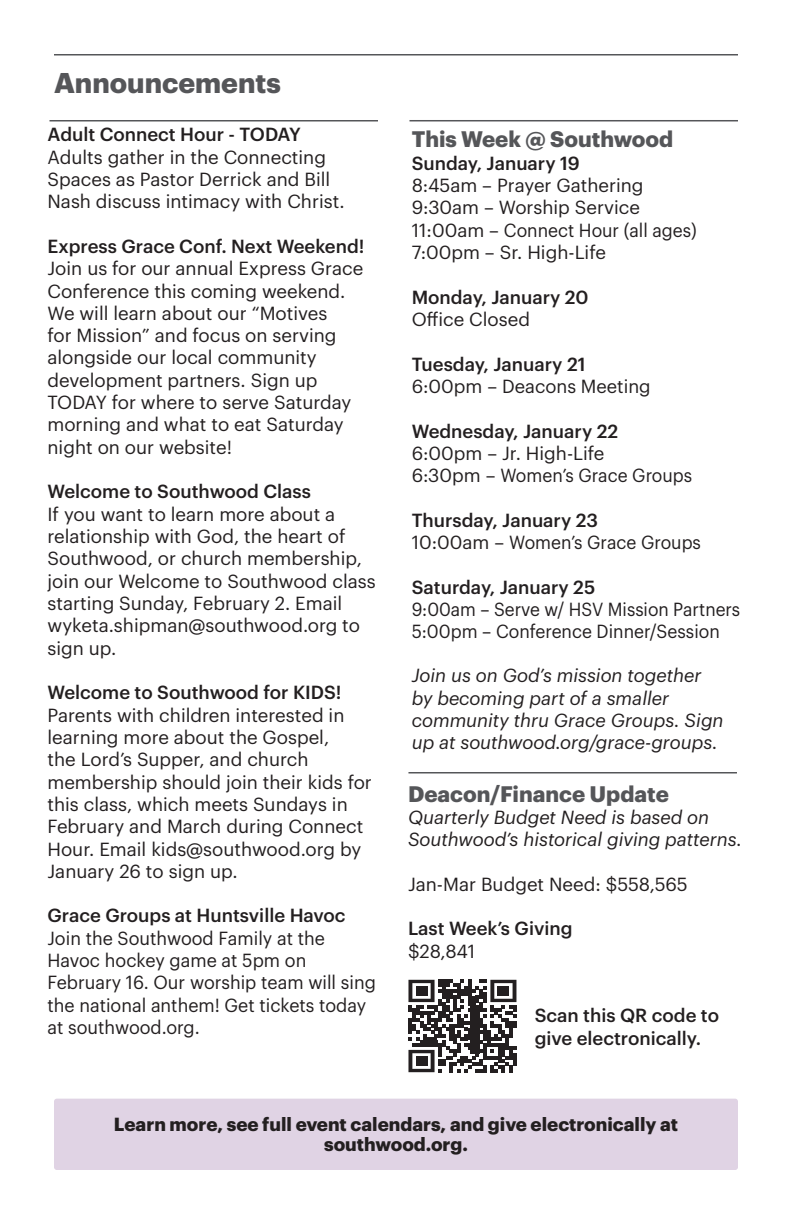
<style>
.page{position:relative;width:792px;height:1224px;background:#fff}
.page>*{position:absolute;margin:0;border:0;box-sizing:border-box;transform-origin:0 0}
.t1{font:700 28px "Graphik";color:#555659}
.t2{font:700 22px "Graphik";color:#555659}
.t3{font:18.6px/22.4px "Graphik";color:#231f20}
.t4{font:500 18.6px/22.4px "Graphik";color:#231f20}
.t5{font:italic 18.6px/22.4px "Graphik";color:#231f20}
.t6{font:18.6px/22.4px "Graphik";color:#231f20;scale:.96 1}
.t7{font:700 18.6px "Graphik";color:#231f20}
.t8{font:18.6px "Graphik";color:#231f20;scale:.93 1}
.t9{font:18.6px "Graphik";color:#231f20;scale:.94 1}
</style>
<div class="page">
<hr style="left:54px;top:54px;width:684px;height:2px;background:#555659">
<hr style="left:50px;top:120px;width:328px;height:2px;background:#555659">
<div style="left:54px;top:1099px;width:684px;height:71px;background:#e0d3e4;border-radius:3px"></div>
<hr style="left:410px;top:120px;width:328px;height:1px;background:#555659">
<hr style="left:408px;top:772px;width:329px;height:2px;background:#555659">
<svg style="left:408px;top:980px;width:108px;height:92px"></svg>
<div style="left:416px;top:986px;width:11px;height:10px;background:#231f20"></div>
<div style="left:498px;top:986px;width:11px;height:10px;background:#231f20"></div>
<div style="left:416px;top:1056px;width:11px;height:10px;background:#231f20"></div>
<p class="t1" style="left:54px;top:61px;width:228px">Announcements</p>
<p class="t4" style="left:48px;top:122px;width:255px">Adult Connect Hour - TODAY</p>
<p class="t3" style="left:48px;top:144px;width:299px">Adults gather in the Connecting<br>Spaces as Pastor Derrick and Bill<br>Nash discuss intimacy with Christ.</p>
<p class="t4" style="left:48px;top:233px;width:319px">Express Grace Conf. Next Weekend!</p>
<p class="t3" style="left:48px;top:256px;width:317px">Join us for our annual Express Grace<br>Conference this coming weekend.<br>We will learn about our “Motives<br>for Mission” and focus on serving alongside our local community development partners. Sign up<br>TODAY for where to serve Saturday morning and what to eat Saturday night on our website!</p>
<p class="t4" style="left:48px;top:479px;width:265px">Welcome to Southwood Class</p>
<p class="t3" style="left:48px;top:501px;width:330px">If you want to learn more about a relationship with God, the heart of<br>Southwood, or church membership, join our Welcome to Southwood class starting Sunday, February 2. Email wyketa.shipman@southwood.org to sign up.</p>
<p class="t4" style="left:48px;top:680px;width:295px">Welcome to Southwood for KIDS!</p>
<p class="t3" style="left:48px;top:702px;width:326px">Parents with children interested in learning more about the Gospel,<br>the Lord’s Supper, and church membership should join their kids for this class, which meets Sundays in<br>February and March during Connect<br>Hour. Email kids@southwood.org by<br>January 26 to sign up.</p>
<p class="t4" style="left:48px;top:903px;width:300px">Grace Groups at Huntsville Havoc</p>
<p class="t6" style="left:48px;top:925px;width:344px">Join the Southwood Family at the<br>Havoc hockey game at 5pm on<br>February 16. Our worship team will sing the national anthem! Get tickets today at southwood.org.</p>
<p class="t2" style="left:412px;top:122px;width:263px">This Week @ Southwood</p>
<p class="t4" style="left:412px;top:150px;width:170px">Sunday, January 19</p>
<p class="t3" style="left:412px;top:173px;width:233px">8:45am – Prayer Gathering</p>
<p class="t3" style="left:412px;top:195px;width:230px">9:30am – Worship Service</p>
<p class="t3" style="left:412px;top:217px;width:287px">11:00am – Connect Hour (all ages)</p>
<p class="t3" style="left:412px;top:239px;width:196px">7:00pm – Sr. High-Life</p>
<p class="t4" style="left:412px;top:284px;width:178px">Monday, January 20</p>
<p class="t3" style="left:412px;top:306px;width:120px">Office Closed</p>
<p class="t4" style="left:412px;top:351px;width:175px">Tuesday, January 21</p>
<p class="t3" style="left:412px;top:373px;width:240px">6:00pm – Deacons Meeting</p>
<p class="t4" style="left:412px;top:418px;width:208px">Wednesday, January 22</p>
<p class="t3" style="left:412px;top:440px;width:194px">6:00pm – Jr. High-Life</p>
<p class="t3" style="left:412px;top:463px;width:282px">6:30pm – Women’s Grace Groups</p>
<p class="t4" style="left:412px;top:507px;width:188px">Thursday, January 23</p>
<p class="t3" style="left:412px;top:530px;width:291px">10:00am – Women’s Grace Groups</p>
<p class="t4" style="left:412px;top:574px;width:185px">Saturday, January 25</p>
<p class="t8" style="left:412px;top:595px;width:355px">9:00am – Serve w/ HSV Mission Partners</p>
<p class="t9" style="left:412px;top:618px;width:329px">5:00pm – Conference Dinner/Session</p>
<p class="t5" style="left:412px;top:663px;width:313px">Join us on God’s mission together by becoming part of a smaller community thru Grace Groups. Sign up at southwood.org/grace-groups.</p>
<p class="t2" style="left:408px;top:776px;width:262px">Deacon/Finance Update</p>
<p class="t5" style="left:408px;top:804px;width:335px">Quarterly Budget Need is based on<br>Southwood’s historical giving patterns.</p>
<p class="t3" style="left:408px;top:871px;width:281px">Jan-Mar Budget Need: $558,565</p>
<p class="t4" style="left:408px;top:916px;width:166px">Last Week’s Giving</p>
<p class="t3" style="left:408px;top:938px;width:69px">$28,841</p>
<p class="t4" style="left:535px;top:1003px;width:186px">Scan this QR code to give electronically.</p>
<p class="t7" style="left:114px;top:1110px;width:566px">Learn more, see full event calendars, and give electronically at</p>
<p class="t7" style="left:324px;top:1130px;width:145px">southwood.org.</p>
</div>
